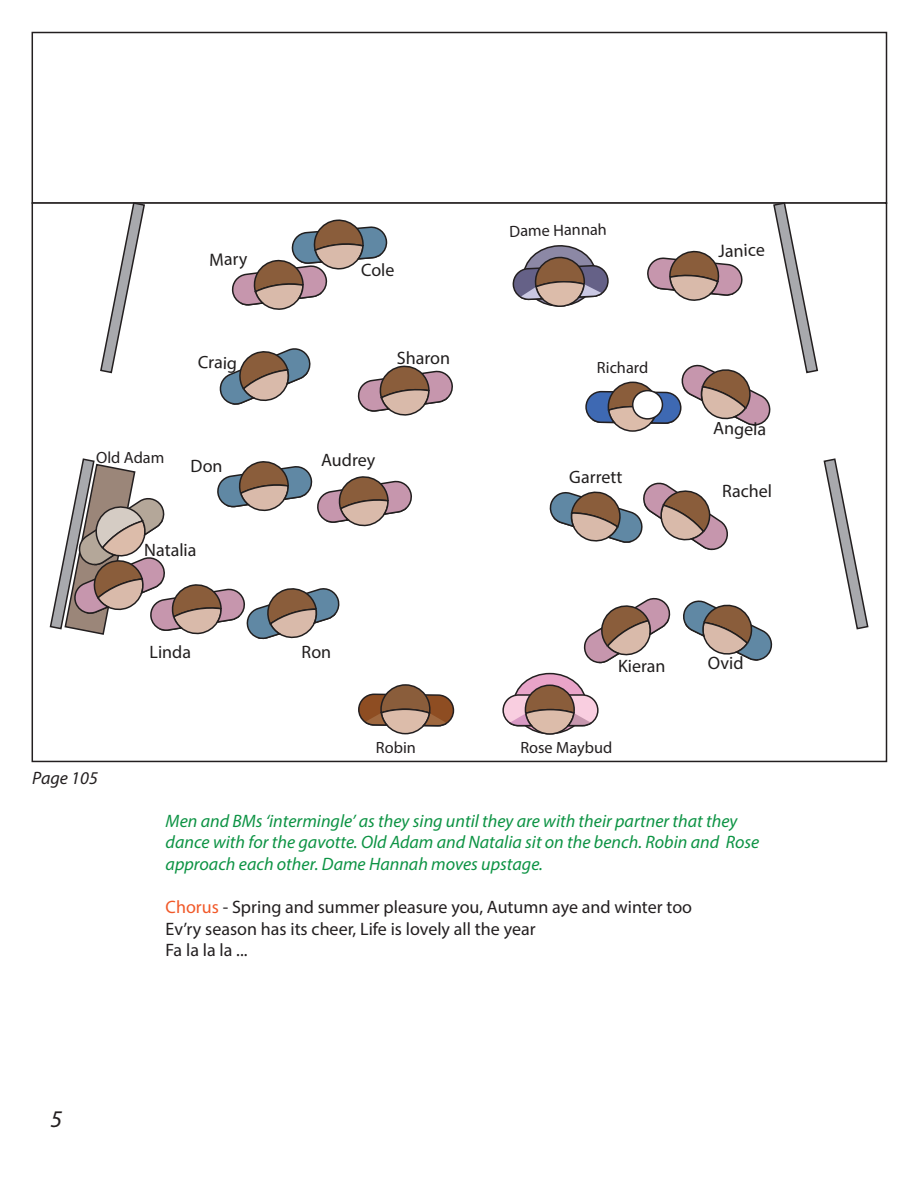
<style>
.page{position:relative;width:918px;height:1188px;background:#fff}
.page>*{position:absolute;margin:0;border:0;box-sizing:border-box;transform-origin:0 0}
.t1{font:italic 24px "Myriad Pro";color:#231f20}
.t2{font:italic 18px/21.6px "Myriad Pro";color:#0d9344}
.t3{font:18px/21.6px "Myriad Pro";color:#231f20}
.t4{font:18px "Myriad Pro";color:#211e1e}
.t5{font:italic 18px "Myriad Pro";color:#231f20}
.t6{font:16.35px "Myriad Pro";color:#231f20}
.s1{color:#f15929}
</style>
<div class="page">
<div style="left:32px;top:32px;width:855px;height:172px;background:#fff;border:2px solid #231f20"></div>
<div style="left:32px;top:202px;width:855px;height:560px;background:#fff;border:2px solid #231f20"></div>
<svg style="left:99px;top:201px;width:47px;height:173px"></svg>
<svg style="left:823px;top:458px;width:46px;height:172px"></svg>
<div style="left:514px;top:674px;width:72px;height:60px;background:#e9a4c9;border-radius:50%"></div>
<svg style="left:502px;top:684px;width:97px;height:51px"></svg>
<svg style="left:358px;top:684px;width:97px;height:51px"></svg>
<svg style="left:583px;top:597px;width:87px;height:67px"></svg>
<svg style="left:549px;top:482px;width:179px;height:69px"></svg>
<svg style="left:683px;top:600px;width:90px;height:61px"></svg>
<svg style="left:357px;top:365px;width:96px;height:51px"></svg>
<svg style="left:231px;top:219px;width:157px;height:91px"></svg>
<svg style="left:219px;top:348px;width:92px;height:57px"></svg>
<svg style="left:513px;top:201px;width:306px;height:231px"></svg>
<svg style="left:49px;top:458px;width:363px;height:182px"></svg>
<p class="t4" style="left:209px;top:248px;width:40px;rotate:-2deg">Mary</p>
<p class="t4" style="left:198px;top:351px;width:41px;rotate:2deg">Craig</p>
<p class="t4" style="left:361px;top:259px;width:35px">Cole</p>
<p class="t4" style="left:397px;top:347px;width:55px">Sharon</p>
<p class="t6" style="left:96px;top:447px;width:70px">Old Adam</p>
<p class="t4" style="left:191px;top:455px;width:33px">Don</p>
<p class="t4" style="left:321px;top:449px;width:56px">Audrey</p>
<p class="t4" style="left:144px;top:539px;width:54px">Natalia</p>
<p class="t4" style="left:150px;top:641px;width:43px">Linda</p>
<p class="t4" style="left:302px;top:641px;width:31px">Ron</p>
<p class="t6" style="left:509px;top:221px;width:99px;rotate:-1deg">Dame Hannah</p>
<p class="t6" style="left:597px;top:357px;width:53px">Richard</p>
<p class="t4" style="left:569px;top:466px;width:55px">Garrett</p>
<p class="t4" style="left:718px;top:240px;width:48px;rotate:-2deg">Janice</p>
<p class="t4" style="left:714px;top:417px;width:54px;rotate:1deg">Angela</p>
<p class="t4" style="left:722px;top:480px;width:51px">Rachel</p>
<p class="t4" style="left:618px;top:655px;width:49px">Kieran</p>
<p class="t4" style="left:708px;top:652px;width:37px">Ovid</p>
<p class="t5" style="left:32px;top:767px;width:67px">Page 105</p>
<h1 class="t1" style="left:51px;top:1104px;width:13px">5</h1>
<p class="t6" style="left:376px;top:737px;width:41px">Robin</p>
<p class="t6" style="left:520px;top:737px;width:93px">Rose Maybud</p>
<p class="t2" style="left:166px;top:809px;width:595px">Men and BMs ‘intermingle’ as they sing until they are with their partner that they dance with for the gavotte. Old Adam and Natalia sit on the bench. Robin and Rose approach each other. Dame Hannah moves upstage.</p>
<p class="t3" style="left:166px;top:896px;width:528px"><span class="s1">Chorus</span> - Spring and summer pleasure you, Autumn aye and winter too<br>Ev’ry season has its cheer, Life is lovely all the year<br>Fa la la la ...</p>
</div>
